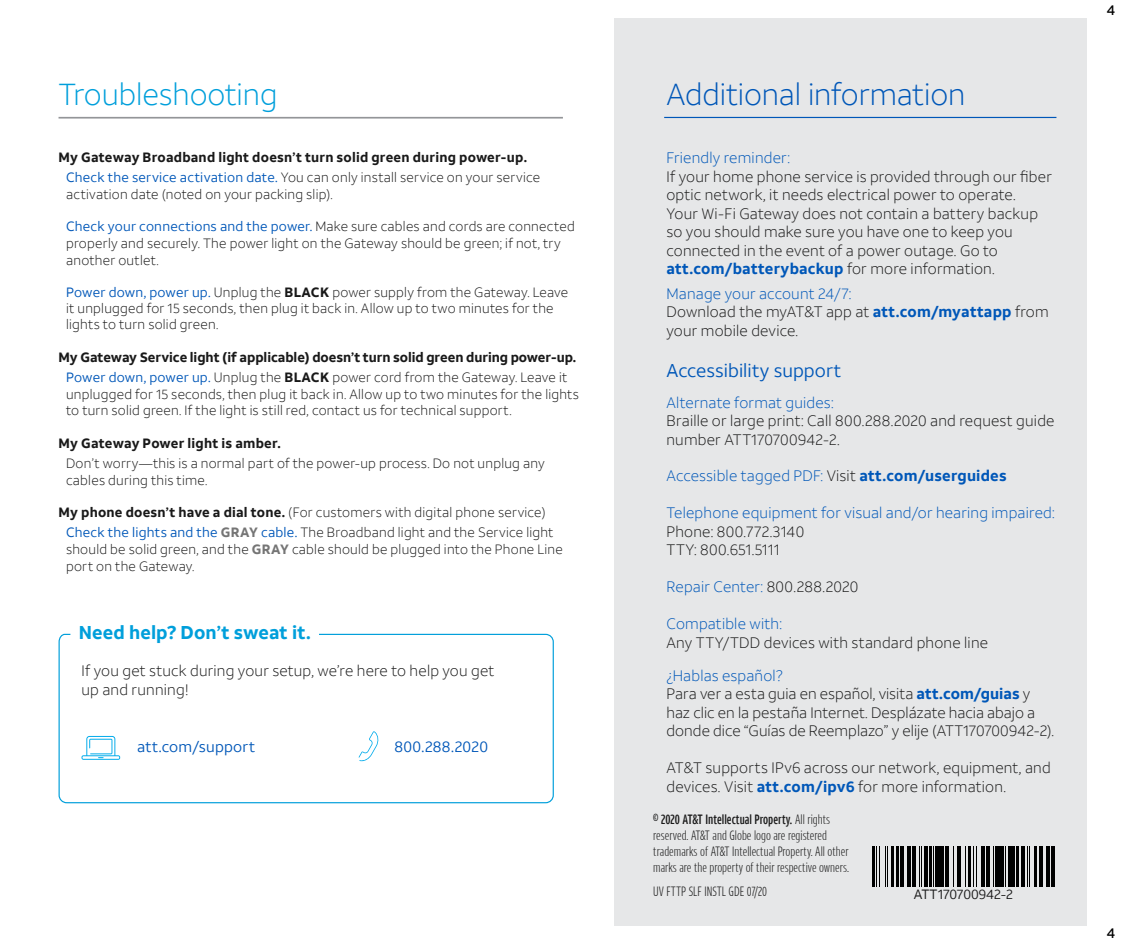
<style>
.page{position:relative;width:1134px;height:945px;background:#fff}
.page>*{position:absolute;margin:0;border:0;box-sizing:border-box;transform-origin:0 0}
.t1{font:300 30.28px "ATT Aleck Sans";letter-spacing:-.005em;color:#0057b8}
.t2{font:300 30.28px "ATT Aleck Sans";letter-spacing:-.005em;color:#009fdb}
.t3{font:700 18.55px "ATT Aleck Sans";letter-spacing:.005em;color:#009fdb}
.t4{font:18.55px "ATT Aleck Sans";letter-spacing:.005em;color:#0057b8}
.t5{font:300 15.05px/18.6px "ATT Aleck Sans";letter-spacing:.015em;color:#191919}
.t6{font:300 15.05px "ATT Aleck Sans";letter-spacing:.015em;color:#0057b8}
.t7{font:700 15.05px "ATT Aleck Sans";letter-spacing:.01em;color:#0057b8}
.t8{font:15.05px "ATT Aleck Sans";letter-spacing:.015em;color:#0057b8}
.t9{font:500 14px "ATT Aleck Sans";color:#000}
.t10{font:300 13.47px/16.8px "ATT Aleck Sans";letter-spacing:.02em;color:#191919}
.t11{font:300 13.47px/16.1px "ATT Aleck Cmp";color:#191919}
.t12{font:700 13.47px "ATT Aleck Sans";letter-spacing:.005em;color:#191919}
.t13{font:13.47px "ATT Aleck Sans";color:#191919}
.s1{font-weight:400;color:#0057b8}
.s2{font-weight:700}
.s3{font-weight:700;color:#757575}
.s4{font-weight:300;color:#191919}
.s5{color:#0057b8}
.s6{font-weight:700;color:#0057b8}
.s7{color:#191919}
.s8{font-weight:500}
</style>
<div class="page">
<div style="left:614px;top:19px;width:473px;height:907px;background:#e6e7e8"></div>
<svg style="left:58px;top:633px;width:496px;height:171px"></svg>
<hr style="left:664px;top:117px;width:392px;height:1px;background:#0057b8">
<hr style="left:59px;top:117px;width:504px;height:2px;background:#939598">
<div style="left:79px;top:624px;width:240px;height:16px;background:#fff"></div>
<svg style="left:82px;top:736px;width:38px;height:24px"></svg>
<svg style="left:359px;top:731px;width:19px;height:30px"></svg>
<hr style="left:873px;top:846px;width:2px;height:41px;background:#000">
<hr style="left:876px;top:846px;width:1px;height:41px;background:#000">
<hr style="left:879px;top:846px;width:1px;height:41px;background:#000">
<hr style="left:885px;top:846px;width:1px;height:41px;background:#000">
<hr style="left:887px;top:846px;width:1px;height:41px;background:#000">
<hr style="left:891px;top:846px;width:2px;height:41px;background:#000">
<hr style="left:897px;top:846px;width:2px;height:41px;background:#000">
<hr style="left:900px;top:846px;width:3px;height:41px;background:#000">
<hr style="left:907px;top:846px;width:1px;height:41px;background:#000">
<hr style="left:909px;top:846px;width:2px;height:41px;background:#000">
<hr style="left:912px;top:846px;width:3px;height:41px;background:#000">
<hr style="left:919px;top:846px;width:1px;height:41px;background:#000">
<hr style="left:921px;top:846px;width:1px;height:41px;background:#000">
<hr style="left:924px;top:846px;width:3px;height:41px;background:#000">
<hr style="left:930px;top:846px;width:2px;height:41px;background:#000">
<hr style="left:933px;top:846px;width:1px;height:41px;background:#000">
<hr style="left:935px;top:846px;width:3px;height:41px;background:#000">
<div style="left:939px;top:846px;width:5px;height:41px;background:#000"></div>
<hr style="left:945px;top:846px;width:1px;height:41px;background:#000">
<hr style="left:947px;top:846px;width:2px;height:41px;background:#000">
<hr style="left:954px;top:846px;width:1px;height:41px;background:#000">
<hr style="left:957px;top:846px;width:1px;height:41px;background:#000">
<hr style="left:959px;top:846px;width:2px;height:41px;background:#000">
<hr style="left:965px;top:846px;width:1px;height:41px;background:#000">
<hr style="left:969px;top:846px;width:2px;height:41px;background:#000">
<hr style="left:973px;top:846px;width:1px;height:41px;background:#000">
<hr style="left:976px;top:846px;width:1px;height:41px;background:#000">
<hr style="left:981px;top:846px;width:1px;height:41px;background:#000">
<hr style="left:983px;top:846px;width:2px;height:41px;background:#000">
<hr style="left:986px;top:846px;width:3px;height:41px;background:#000">
<hr style="left:993px;top:846px;width:1px;height:41px;background:#000">
<hr style="left:995px;top:846px;width:4px;height:41px;background:#000">
<hr style="left:1000px;top:846px;width:4px;height:41px;background:#000">
<hr style="left:1005px;top:846px;width:1px;height:41px;background:#000">
<hr style="left:1008px;top:846px;width:2px;height:41px;background:#000">
<hr style="left:1011px;top:846px;width:3px;height:41px;background:#000">
<hr style="left:1017px;top:846px;width:2px;height:41px;background:#000">
<hr style="left:1021px;top:846px;width:3px;height:41px;background:#000">
<hr style="left:1027px;top:846px;width:1px;height:41px;background:#000">
<hr style="left:1029px;top:846px;width:1px;height:41px;background:#000">
<hr style="left:1034px;top:846px;width:2px;height:41px;background:#000">
<hr style="left:1039px;top:846px;width:1px;height:41px;background:#000">
<hr style="left:1041px;top:846px;width:2px;height:41px;background:#000">
<hr style="left:1046px;top:846px;width:3px;height:41px;background:#000">
<hr style="left:1051px;top:846px;width:1px;height:41px;background:#000">
<hr style="left:1053px;top:846px;width:2px;height:41px;background:#000">
<h1 class="t2" style="left:59px;top:76px;width:220px">Troubleshooting</h1>
<p class="t12" style="left:59px;top:149px;width:470px">My Gateway Broadband light doesn’t turn solid green during power-up.</p>
<p class="t10" style="left:66px;top:169px;width:476px"><span class="s1">Check the service activation date.</span> You can only install service on your service activation date (noted on your packing slip).</p>
<p class="t10" style="left:66px;top:218px;width:510px"><span class="s1">Check your connections and the power.</span> Make sure cables and cords are connected properly and securely. The power light on the Gateway should be green; if not, try another outlet.</p>
<p class="t10" style="left:66px;top:284px;width:504px;line-height:16.1px"><span class="s1">Power down, power up.</span> Unplug the <span class="s2">BLACK</span> power supply from the Gateway. Leave it unplugged for 15 seconds, then plug it back in. Allow up to two minutes for the lights to turn solid green.</p>
<p class="t12" style="left:59px;top:348px;width:519px">My Gateway Service light (if applicable) doesn’t turn solid green during power-up.</p>
<p class="t10" style="left:66px;top:369px;width:514px"><span class="s1">Power down, power up.</span> Unplug the <span class="s2">BLACK</span> power cord from the Gateway. Leave it unplugged for 15 seconds, then plug it back in. Allow up to two minutes for the lights to turn solid green. If the light is still red, contact us for technical support.</p>
<p class="t12" style="left:59px;top:434px;width:224px">My Gateway Power light is amber.</p>
<p class="t10" style="left:66px;top:455px;width:480px">Don’t worry—this is a normal part of the power-up process. Do not unplug any cables during this time.</p>
<p class="t10" style="left:59px;top:504px;width:489px"><span class="s2">My phone doesn’t have a dial tone.</span> (For customers with digital phone service)</p>
<p class="t10" style="left:66px;top:524px;width:498px"><span class="s1">Check the lights and the</span> <span class="s3">GRAY</span> <span class="s1">cable.</span> The Broadband light and the Service light should be solid green, and the <span class="s3">GRAY</span> cable should be plugged into the Phone Line port on the Gateway.</p>
<h2 class="t3" style="left:79px;top:621px;width:234px">Need help? Don’t sweat it.</h2>
<p class="t5" style="left:82px;top:661px;width:414px">If you get stuck during your setup, we’re here to help you get up and running!</p>
<p class="t8" style="left:137px;top:738px;width:119px">att.com/support</p>
<p class="t8" style="left:394px;top:738px;width:95px">800.288.2020</p>
<h3 class="t1" style="left:666px;top:76px;width:300px">Additional information</h3>
<p class="t6" style="left:666px;top:149px;width:125px">Friendly reminder:</p>
<p class="t5" style="left:666px;top:167px;width:387px">If your home phone service is provided through our fiber optic network, it needs electrical power to operate.<br>Your Wi-Fi Gateway does not contain a battery backup so you should make sure you have one to keep you connected in the event of a power outage. Go to</p>
<p class="t7" style="left:666px;top:259px;width:330px">att.com/batterybackup <span class="s4">for more information.</span></p>
<p class="t5" style="left:666px;top:284px;width:384px"><span class="s5">Manage your account 24/7:<br></span>Download the myAT&amp;T app at <span class="s6">att.com/myattapp</span> from your mobile device.</p>
<h4 class="t4" style="left:666px;top:360px;width:176px">Accessibility support</h4>
<p class="t6" style="left:666px;top:393px;width:169px">Alternate format guides:</p>
<p class="t5" style="left:666px;top:411px;width:390px">Braille or large print: Call 800.288.2020 and request guide number ATT170700942-2.</p>
<p class="t6" style="left:666px;top:467px;width:342px">Accessible tagged PDF: <span class="s7">Visit</span> <span class="s2">att.com/userguides</span></p>
<p class="t6" style="left:666px;top:504px;width:390px">Telephone equipment for visual and/or hearing impaired:</p>
<p class="t5" style="left:666px;top:522px;width:139px">Phone: 800.772.3140<br>TTY: 800.651.5111</p>
<p class="t6" style="left:666px;top:578px;width:193px">Repair Center: <span class="s7">800.288.2020</span></p>
<p class="t6" style="left:666px;top:615px;width:117px">Compatible with:</p>
<p class="t5" style="left:666px;top:633px;width:323px">Any TTY/TDD devices with standard phone line</p>
<h5 class="t5" style="left:666px;top:666px;width:365px"><span class="s5">¿Hablas español?<br></span>Para ver a esta guia en español, visita <span class="s6">att.com/guias</span> y</h5>
<p class="t5" style="left:666px;top:703px;width:389px">haz clic en la pestaña Internet. Desplázate hacia abajo a donde dice “Guías de Reemplazo” y elije (ATT170700942-2).</p>
<p class="t5" style="left:666px;top:759px;width:386px">AT&amp;T supports IPv6 across our network, equipment, and devices. Visit <span class="s6">att.com/ipv6</span> for more information.</p>
<p class="t11" style="left:653px;top:811px;width:197px"><span class="s8">© 2020 AT&amp;T Intellectual Property.</span> All rights reserved. AT&amp;T and Globe logo are registered trademarks of AT&amp;T Intellectual Property. All other marks are the property of their respective owners.</p>
<p class="t11" style="left:653px;top:883px;width:115px">UV FTTP SLF INSTL GDE 07/20</p>
<p class="t13" style="left:914px;top:886px;width:101px">ATT170700942-2</p>
<p class="t9" style="left:1107px;top:2px;width:10px">4</p>
<p class="t9" style="left:1107px;top:924px;width:10px">4</p>
</div>
